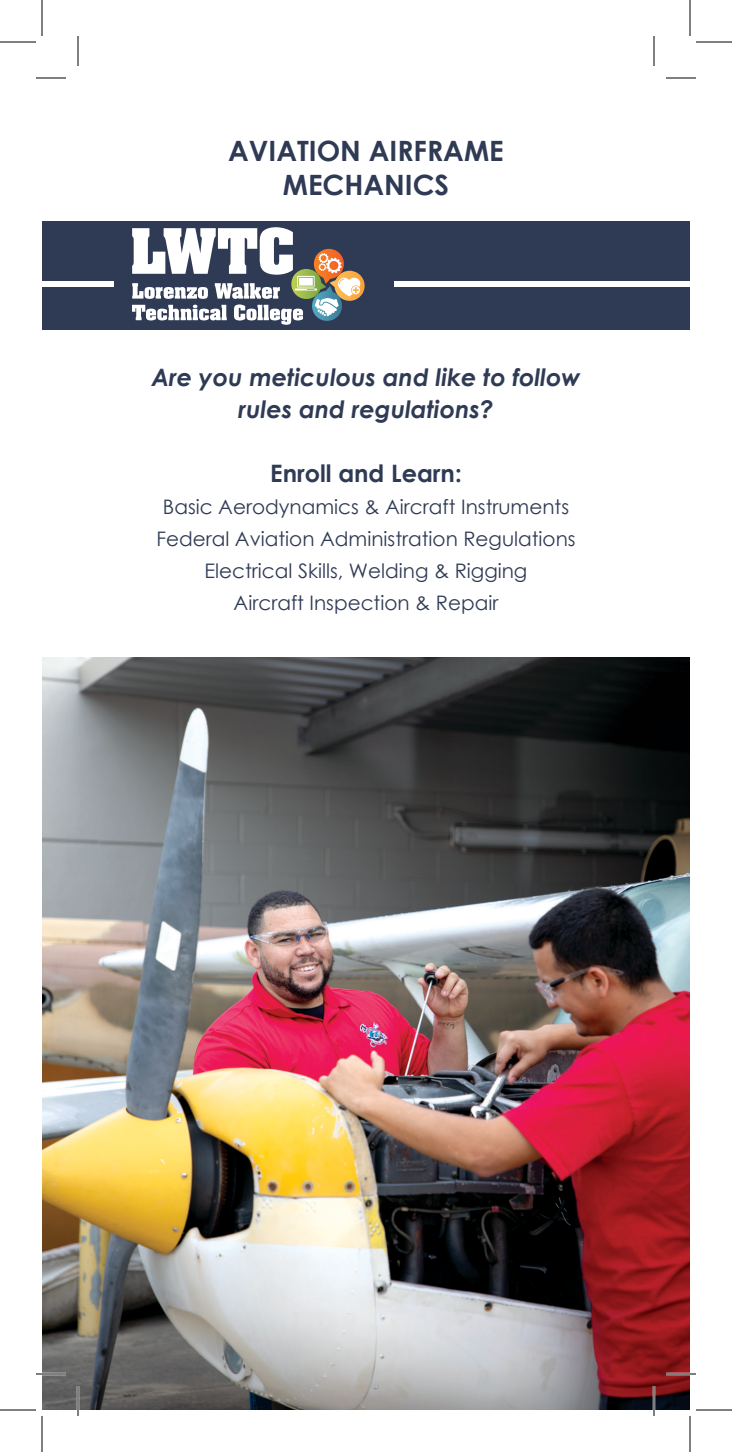
<style>
.page{position:relative;width:732px;height:1452px;background:#fff}
.page>*{position:absolute;margin:0;border:0;box-sizing:border-box;transform-origin:0 0}
.t1{font:700 28px/33.6px "Century Gothic";color:#2f3a54;text-align:center}
.t2{font:italic 700 24px/32px "Century Gothic";color:#2f3a54;text-align:center}
.t3{font:700 24px "Century Gothic";color:#2f3a54}
.t4{font:20px/32px "Century Gothic";color:#2f3a54;text-align:center}
</style>
<div class="page">
<div style="left:42px;top:222px;width:648px;height:108px;background:#2f3a54"></div>
<svg style="left:132px;top:227px;width:233px;height:98px"></svg>
<div style="left:395px;top:281px;width:295px;height:6px;background:#fff"></div>
<div style="left:42px;top:281px;width:72px;height:6px;background:#fff"></div>
<img style="left:42px;top:657px;width:648px;height:753px">
<hr style="left:36px;top:1373px;width:30px;height:2px;background:#fff">
<hr style="left:666px;top:1373px;width:30px;height:2px;background:#fff">
<hr style="left:77px;top:1386px;width:2px;height:30px;background:#fff">
<hr style="left:653px;top:1386px;width:2px;height:30px;background:#fff">
<hr style="left:36px;top:78px;width:30px;height:1px;background:#000">
<hr style="left:666px;top:78px;width:30px;height:1px;background:#000">
<hr style="left:36px;top:1374px;width:30px;height:1px;background:#000">
<hr style="left:666px;top:1374px;width:30px;height:1px;background:#000">
<hr style="left:78px;top:36px;width:1px;height:30px;background:#000">
<hr style="left:78px;top:1386px;width:1px;height:30px;background:#000">
<hr style="left:654px;top:36px;width:1px;height:30px;background:#000">
<hr style="left:654px;top:1386px;width:1px;height:30px;background:#000">
<hr style="left:0;top:42px;width:36px;height:1px;background:#000">
<hr style="left:696px;top:42px;width:36px;height:1px;background:#000">
<hr style="left:0;top:1410px;width:36px;height:1px;background:#000">
<hr style="left:696px;top:1410px;width:36px;height:1px;background:#000">
<hr style="left:42px;top:0;width:1px;height:36px;background:#000">
<hr style="left:42px;top:1416px;width:1px;height:36px;background:#000">
<hr style="left:690px;top:0;width:1px;height:36px;background:#000">
<hr style="left:690px;top:1416px;width:1px;height:36px;background:#000">
<h1 class="t1" style="left:228px;top:133px;width:277px">AVIATION AIRFRAME<br>MECHANICS</h1>
<p class="t2" style="left:151px;top:360px;width:431px">Are you meticulous and like to follow rules and regulations?</p>
<p class="t3" style="left:270px;top:455px;width:193px">Enroll and Learn:</p>
<p class="t4" style="left:156px;top:490px;width:421px">Basic Aerodynamics &amp; Aircraft Instruments Federal Aviation Administration Regulations Electrical Skills, Welding &amp; Rigging<br>Aircraft Inspection &amp; Repair</p>
</div>
